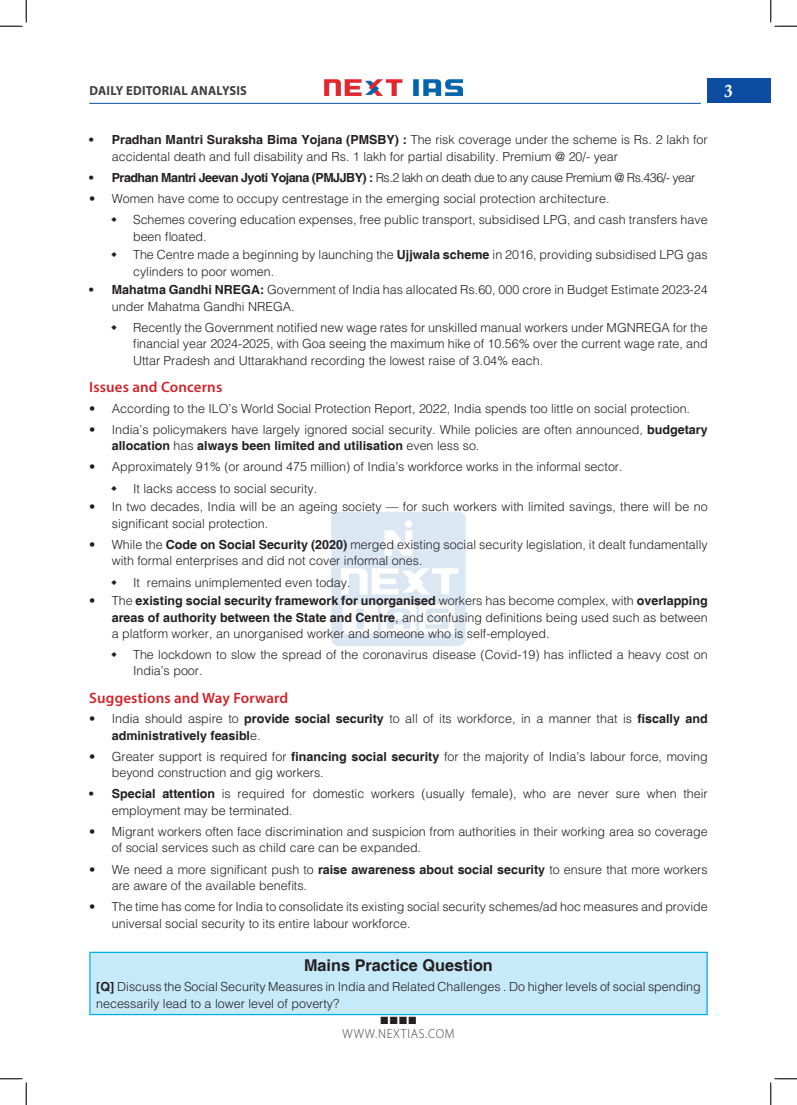
<style>
.page{position:relative;width:797px;height:1105px;background:#fff}
.page>*{position:absolute;margin:0;border:0;box-sizing:border-box;transform-origin:0 0}
.t1{font:17.5px "Calis MT Bol";color:#fff}
.t2{font:700 16.25px "Helvetica";color:#231f20}
.H-2{font:600 15px "Myriad Pro";letter-spacing:.01em;color:#d1232a}
.t3{font:700 13.12px "Myriad Pro";letter-spacing:.02em;color:#3e3e3f;scale:.95 1}
.t4{font:300 13.12px "Myriad Pro";letter-spacing:.06em;color:#3e3e3f;scale:.95 1}
.body{font:300 12.5px/16.2px "Helvetica";color:#231f20}
.body-2{font:300 12.5px "Helvetica";letter-spacing:-.04em;color:#231f20}
.body-3{font:12.5px "Wingdings";color:#231f20}
.s1{font-weight:700}
</style>
<div class="page">
<div style="left:707px;top:79px;width:63px;height:24px;background:#0d4da1"></div>
<img style="left:325px;top:80px;width:137px;height:15px">
<hr style="left:89px;top:103px;width:612px;height:1px;background:#0d4da1">
<img style="left:331px;top:511px;width:135px;height:135px">
<div style="left:90px;top:952px;width:617px;height:62px;background:#c6eafa"></div>
<hr style="left:89px;top:952px;width:618px;height:1px;background:#00aeef">
<hr style="left:89px;top:953px;width:2px;height:61px;background:#00aeef">
<hr style="left:706px;top:953px;width:1px;height:61px;background:#00aeef">
<hr style="left:89px;top:1014px;width:618px;height:1px;background:#00aeef">
<svg style="left:0;top:0;width:27px;height:27px"></svg>
<svg style="left:0;top:1078px;width:27px;height:27px"></svg>
<svg style="left:770px;top:0;width:27px;height:27px"></svg>
<svg style="left:770px;top:1078px;width:27px;height:27px"></svg>
<p class="t3" style="left:89px;top:82px;width:167px">DAILY EDITORIAL ANALYSIS</p>
<p class="body" style="left:112px;top:131px;width:597px;text-indent:-22px"><span class="s1">• Pradhan Mantri Suraksha Bima Yojana (PMSBY) :</span> The risk coverage under the scheme is Rs. 2 lakh for accidental death and full disability and Rs. 1 lakh for partial disability. Premium @ 20/- year</p>
<p class="body-2" style="left:89px;top:170px;width:607px"><span class="s1">• Pradhan Mantri Jeevan Jyoti Yojana (PMJJBY) :</span> Rs.2 lakh on death due to any cause Premium @ Rs.436/- year</p>
<p class="body" style="left:89px;top:190px;width:521px">• Women have come to occupy centrestage in the emerging social protection architecture.</p>
<p class="body" style="left:133px;top:211px;width:576px">Schemes covering education expenses, free public transport, subsidised LPG, and cash transfers have been floated.</p>
<p class="body" style="left:133px;top:246px;width:576px">The Centre made a beginning by launching the <span class="s1">Ujjwala scheme</span> in 2016, providing subsidised LPG gas cylinders to poor women.</p>
<p class="body" style="left:112px;top:282px;width:597px;text-indent:-22px"><span class="s1">• Mahatma Gandhi NREGA:</span> Government of India has allocated Rs.60, 000 crore in Budget Estimate 2023-24 under Mahatma Gandhi NREGA.</p>
<p class="body" style="left:133px;top:319px;width:576px;text-align:justify">Recently the Government notified new wage rates for unskilled manual workers under MGNREGA for the financial year 2024-2025, with Goa seeing the maximum hike of 10.56% over the current wage rate, and Uttar Pradesh and Uttarakhand recording the lowest raise of 3.04% each.</p>
<p class="H-2" style="left:89px;top:378px;width:134px">Issues and Concerns</p>
<p class="body" style="left:89px;top:400px;width:602px">• According to the ILO’s World Social Protection Report, 2022, India spends too little on social protection.</p>
<p class="body" style="left:112px;top:421px;width:597px;text-indent:-22px">• India’s policymakers have largely ignored social security. While policies are often announced, <span class="s1">budgetary allocation</span> has <span class="s1">always been limited and utilisation</span> even less so.</p>
<p class="body" style="left:89px;top:458px;width:535px">• Approximately 91% (or around 475 million) of India’s workforce works in the informal sector.</p>
<p class="body" style="left:133px;top:480px;width:186px">It lacks access to social security.</p>
<p class="body" style="left:112px;top:498px;width:597px;text-indent:-22px">• In two decades, India will be an ageing society — for such workers with limited savings, there will be no significant social protection.</p>
<p class="body" style="left:112px;top:536px;width:597px;text-indent:-22px">• While the <span class="s1">Code on Social Security (2020)</span> merged existing social security legislation, it dealt fundamentally with formal enterprises and did not cover informal ones.</p>
<p class="body" style="left:133px;top:574px;width:219px">It remains unimplemented even today.</p>
<p class="body" style="left:112px;top:592px;width:597px;text-align:justify;text-indent:-22px">• The <span class="s1">existing social security framework for unorganised</span> workers has become complex, with <span class="s1">overlapping areas of authority between the State and Centre</span>, and confusing definitions being used such as between a platform worker, an unorganised worker and someone who is self-employed.</p>
<p class="body" style="left:133px;top:646px;width:576px">The lockdown to slow the spread of the coronavirus disease (Covid-19) has inflicted a heavy cost on<br>India’s poor.</p>
<p class="H-2" style="left:89px;top:689px;width:200px">Suggestions and Way Forward</p>
<p class="body" style="left:112px;top:710px;width:597px;text-indent:-22px">• India should aspire to <span class="s1">provide social security</span> to all of its workforce, in a manner that is <span class="s1">fiscally and administratively feasibl</span>e.</p>
<p class="body" style="left:112px;top:748px;width:597px;text-indent:-22px">• Greater support is required for <span class="s1">financing social security</span> for the majority of India’s labour force, moving beyond construction and gig workers.</p>
<p class="body" style="left:112px;top:785px;width:597px;text-indent:-22px"><span class="s1">• Special attention</span> is required for domestic workers (usually female), who are never sure when their employment may be terminated.</p>
<p class="body" style="left:112px;top:823px;width:597px;text-indent:-22px">• Migrant workers often face discrimination and suspicion from authorities in their working area so coverage of social services such as child care can be expanded.</p>
<p class="body" style="left:112px;top:861px;width:597px;text-indent:-22px">• We need a more significant push to <span class="s1">raise awareness about social security</span> to ensure that more workers are aware of the available benefits.</p>
<p class="body" style="left:112px;top:898px;width:597px;line-height:16.9px;text-indent:-22px">• The time has come for India to consolidate its existing social security schemes/ad hoc measures and provide universal social security to its entire labour workforce.</p>
<p class="t2" style="left:304px;top:955px;width:190px">Mains Practice Question</p>
<p class="body" style="left:96px;top:978px;width:606px;line-height:16.9px"><span class="s1">[Q]</span> Discuss the Social Security Measures in India and Related Challenges . Do higher levels of social spending necessarily lead to a lower level of poverty?</p>
<p class="body-3" style="left:380px;top:1014px;width:39px">■■■■</p>
<p class="t4" style="left:342px;top:1026px;width:119px">WWW.NEXTIAS.COM</p>
<h1 class="t1" style="left:724px;top:81px;width:10px">3</h1>
</div>
